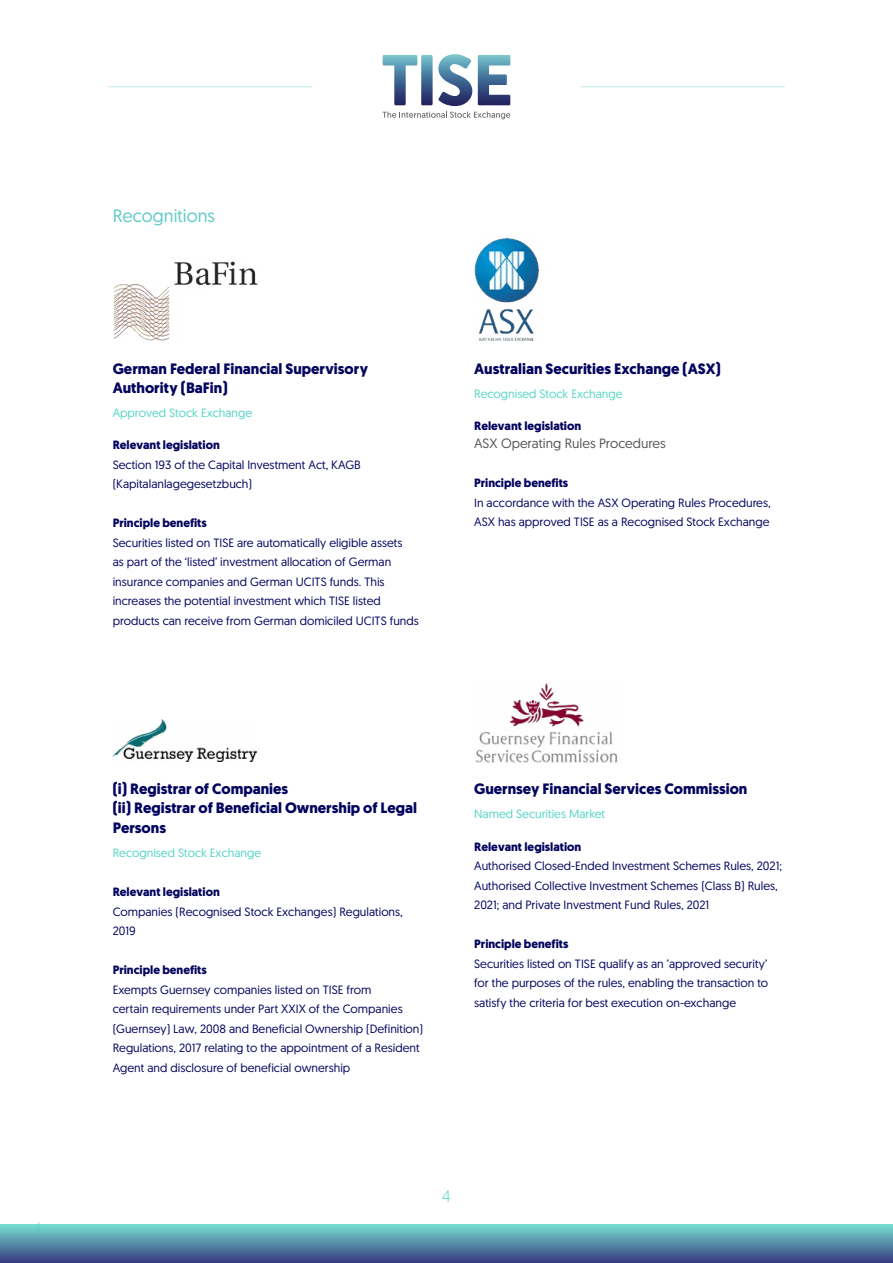
<style>
.page{position:relative;width:893px;height:1263px;background:#fff}
.page>*{position:absolute;margin:0;border:0;box-sizing:border-box;transform-origin:0 0}
.t1{font:18px "Geomanist";color:#5fcac9}
.t2{font:300 16.5px "Geomanist";color:#54d5c4}
.t3{font:700 15px/19.5px "Geomanist";color:#03045e}
.t4{font:13.5px "Geomanist";color:#575756}
.t5{font:12px/19.5px "Geomanist";color:#03045e}
.t6{font:700 12px "Geomanist";color:#03045e}
.t7{font:12px "Geomanist";color:#54d5c4}
</style>
<div class="page">
<div style="left:0;top:1225px;width:893px;height:38px;background:linear-gradient(to bottom,#75dccf,#383e82)"></div>
<svg style="left:383px;top:54px;width:127px;height:52px"></svg>
<svg style="left:383px;top:112px;width:127px;height:7px"></svg>
<hr style="left:108px;top:87px;width:204px;height:1px;background:#5fcac9">
<hr style="left:581px;top:87px;width:204px;height:1px;background:#5fcac9">
<img style="left:113px;top:261px;width:145px;height:79px">
<img style="left:474px;top:238px;width:65px;height:102px">
<img style="left:113px;top:719px;width:144px;height:43px">
<img style="left:475px;top:683px;width:143px;height:80px">
<h1 class="t1" style="left:113px;top:204px;width:104px">Recognitions</h1>
<p class="t3" style="left:113px;top:359px;width:257px">German Federal Financial Supervisory<br>Authority (BaFin)</p>
<p class="t7" style="left:113px;top:405px;width:141px">Approved Stock Exchange</p>
<p class="t6" style="left:113px;top:437px;width:109px">Relevant legislation</p>
<p class="t5" style="left:113px;top:454px;width:250px">Section 193 of the Capital Investment Act, KAGB (Kapitalanlagegesetzbuch)</p>
<p class="t6" style="left:113px;top:515px;width:96px">Principle benefits</p>
<p class="t5" style="left:113px;top:532px;width:308px">Securities listed on TISE are automatically eligible assets<br>as part of the ‘listed’ investment allocation of German insurance companies and German UCITS funds. This increases the potential investment which TISE listed products can receive from German domiciled UCITS funds</p>
<p class="t3" style="left:474px;top:359px;width:248px">Australian Securities Exchange (ASX)</p>
<p class="t7" style="left:474px;top:386px;width:150px">Recognised Stock Exchange</p>
<p class="t6" style="left:474px;top:418px;width:109px">Relevant legislation</p>
<p class="t4" style="left:474px;top:435px;width:193px">ASX Operating Rules Procedures</p>
<p class="t6" style="left:474px;top:475px;width:96px">Principle benefits</p>
<p class="t5" style="left:474px;top:493px;width:298px">In accordance with the ASX Operating Rules Procedures,<br>ASX has approved TISE as a Recognised Stock Exchange</p>
<p class="t3" style="left:113px;top:779px;width:306px">(i) Registrar of Companies<br>(ii) Registrar of Beneficial Ownership of Legal<br>Persons</p>
<p class="t7" style="left:113px;top:845px;width:150px">Recognised Stock Exchange</p>
<p class="t6" style="left:113px;top:884px;width:109px">Relevant legislation</p>
<p class="t5" style="left:113px;top:901px;width:292px">Companies (Recognised Stock Exchanges) Regulations,<br>2019</p>
<p class="t6" style="left:113px;top:962px;width:96px">Principle benefits</p>
<p class="t5" style="left:113px;top:979px;width:312px">Exempts Guernsey companies listed on TISE from<br>certain requirements under Part XXIX of the Companies (Guernsey) Law, 2008 and Beneficial Ownership (Definition)<br>Regulations, 2017 relating to the appointment of a Resident Agent and disclosure of beneficial ownership</p>
<p class="t3" style="left:474px;top:779px;width:275px">Guernsey Financial Services Commission</p>
<p class="t7" style="left:474px;top:806px;width:133px">Named Securities Market</p>
<p class="t6" style="left:474px;top:838px;width:109px">Relevant legislation</p>
<p class="t5" style="left:474px;top:856px;width:309px">Authorised Closed-Ended Investment Schemes Rules, 2021;<br>Authorised Collective Investment Schemes (Class B) Rules,<br>2021; and Private Investment Fund Rules, 2021</p>
<p class="t6" style="left:474px;top:936px;width:96px">Principle benefits</p>
<p class="t5" style="left:474px;top:953px;width:296px;text-align:justify">Securities listed on TISE qualify as an ’approved security’ for the purposes of the rules, enabling the transaction to satisfy the criteria for best execution on-exchange</p>
<h2 class="t2" style="left:442px;top:1185px;width:11px">4</h2>
</div>
